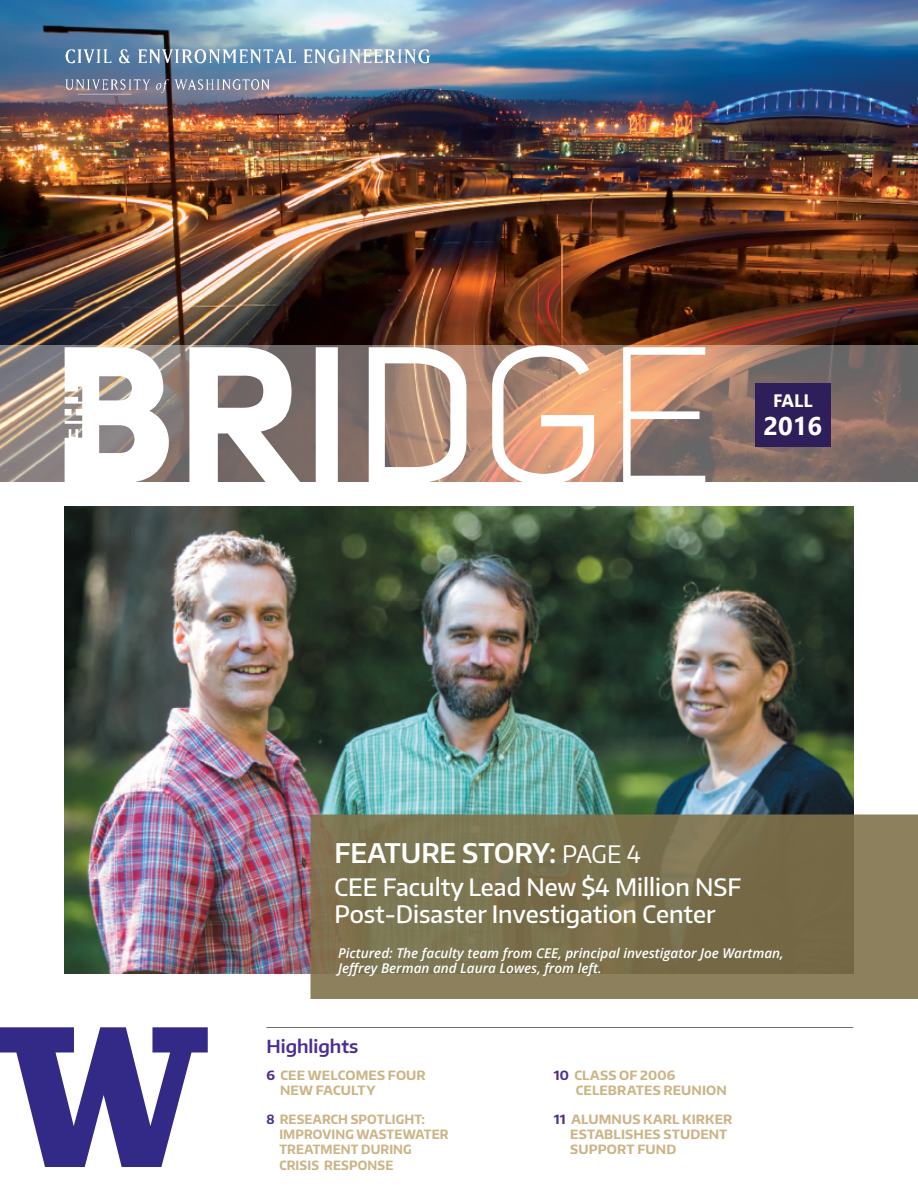
<style>
.page{position:relative;width:918px;height:1188px;background:#fff}
.page>*{position:absolute;margin:0;border:0;box-sizing:border-box;transform-origin:0 0}
.t1{font:600 27px "Encode Sans Normal";color:#fff}
.t2{font:700 25.5px "Gadugi";color:#fff}
.t3{font:500 24px/27px "Encode Sans Normal";color:#fff}
.t4{font:600 18px "Encode Sans Normal";color:#4c2e92}
.t5{font:700 18px "Gadugi";color:#fff}
.t6{font:italic 600 13.5px/15px "Open Sans";color:#fff}
.t7{font:700 12.75px/15.3px "Encode Sans Normal";letter-spacing:.01em;color:#cbb486}
.t8{font:700 12.75px/15.3px "Encode Sans Normal";letter-spacing:.01em;color:#cbb486;scale:.95 1}
.s1{font-weight:400;font-size:24px}
.s2{color:#4c2e92}
</style>
<div class="page">
<img style="left:0;top:0;width:918px;height:346px">
<hr style="left:78px;top:94px;width:53px;height:1px;background:#fff">
<img style="left:65px;top:49px;width:365px;height:44px">
<img style="left:65px;top:506px;width:788px;height:468px">
<svg style="left:310px;top:814px;width:608px;height:185px;background:#7e7350"></svg>
<hr style="left:266px;top:1027px;width:587px;height:1px;background:#6f7073">
<svg style="left:0;top:346px;width:918px;height:136px"></svg>
<div style="left:756px;top:384px;width:75px;height:63px;background:#2e1e5a"></div>
<svg style="left:0;top:1027px;width:208px;height:140px"></svg>
<h3 class="t5" style="left:773px;top:390px;width:41px">FALL</h3>
<h2 class="t2" style="left:764px;top:411px;width:60px">2016</h2>
<h1 class="t1" style="left:334px;top:835px;width:308px">FEATURE STORY: <span class="s1">PAGE 4</span></h1>
<h3 class="t3" style="left:334px;top:873px;width:408px">CEE Faculty Lead New $4 Million NSF<br>Post-Disaster Investigation Center</h3>
<p class="t6" style="left:338px;top:946px;width:447px">Pictured: The faculty team from CEE, principal investigator Joe Wartman,<br>Jeffrey Berman and Laura Lowes, from left.</p>
<h3 class="t4" style="left:266px;top:1035px;width:94px">Highlights</h3>
<p class="t7" style="left:280px;top:1067px;width:147px;text-indent:-14px"><span class="s2">6</span> CEE WELCOMES FOUR<br>NEW FACULTY</p>
<p class="t8" style="left:279px;top:1111px;width:180px;text-indent:-13px"><span class="s2">8</span> RESEARCH SPOTLIGHT:<br>IMPROVING WASTEWATER<br>TREATMENT DURING<br>CRISIS RESPONSE</p>
<p class="t7" style="left:576px;top:1067px;width:153px;text-indent:-22px"><span class="s2">10</span> CLASS OF 2006<br>CELEBRATES REUNION</p>
<p class="t7" style="left:570px;top:1111px;width:164px;text-indent:-16px"><span class="s2">11</span> ALUMNUS KARL KIRKER<br>ESTABLISHES STUDENT<br>SUPPORT FUND</p>
</div>
